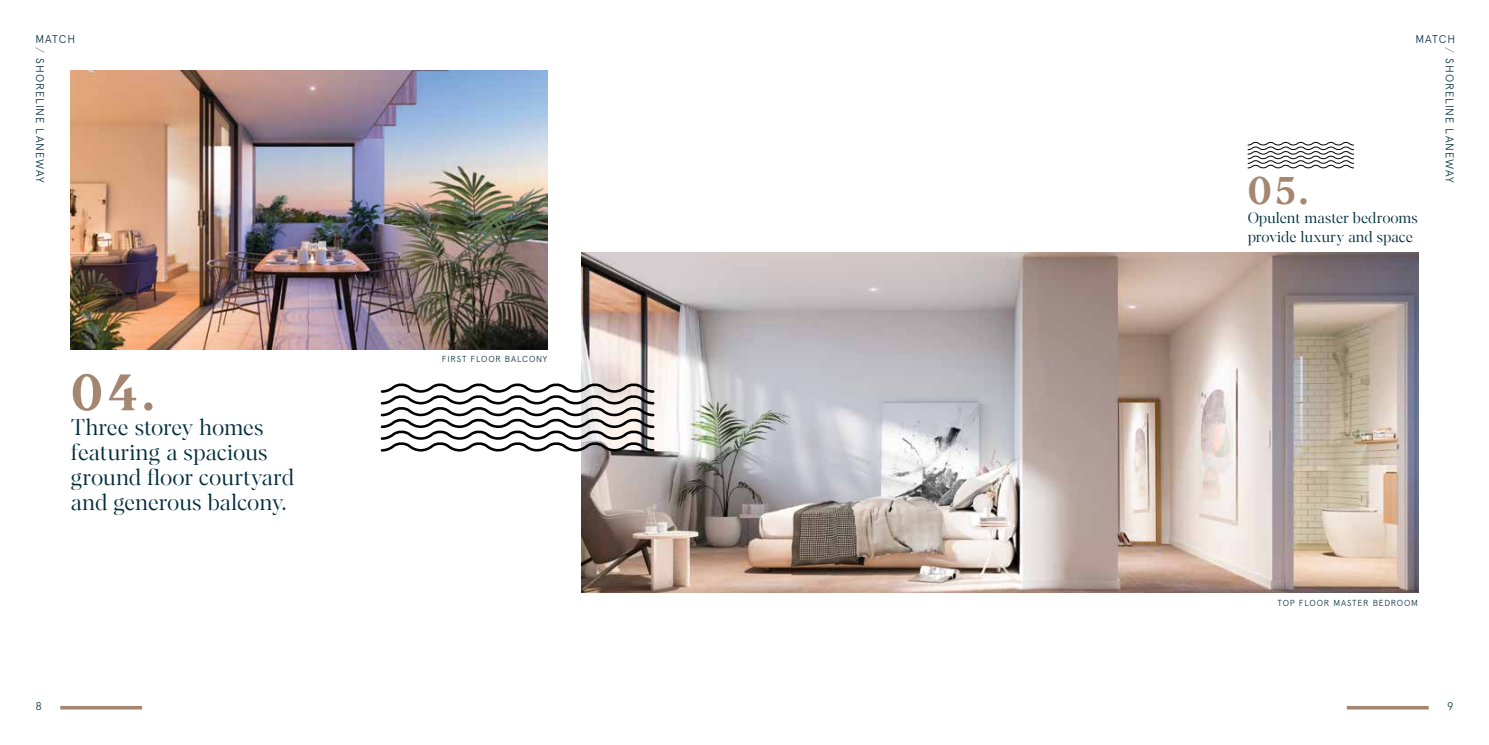
<style>
.page{position:relative;width:1489px;height:745px;background:#fff}
.page>*{position:absolute;margin:0;border:0;box-sizing:border-box;transform-origin:0 0}
.t1{font:50px "Koor Bold Thick";color:#a48671}
.t2{font:37.5px "Koor Bold Thick";color:#a48671}
.t3{font:300 22.5px/25px "Koor";letter-spacing:-.01em;color:#002d3d}
.t4{font:300 15px/18.8px "Koor";letter-spacing:-.005em;color:#002d3d}
.t5{font:300 11.25px "Apercu";letter-spacing:.075em;color:#002d3d}
.t6{font:300 8.75px "Apercu";letter-spacing:.075em;color:#002d3d}
.s1{color:#a48671}
</style>
<div class="page">
<svg style="left:60px;top:706px;width:82px;height:3px"></svg>
<svg style="left:1346px;top:706px;width:82px;height:3px"></svg>
<img style="left:71px;top:71px;width:476px;height:278px">
<img style="left:581px;top:253px;width:836px;height:339px">
<svg style="left:381px;top:382px;width:273px;height:70px"></svg>
<svg style="left:1247px;top:141px;width:106px;height:28px"></svg>
<p class="t5" style="left:35px;top:33px;width:41px">MATCH</p>
<p class="t5" style="left:47px;top:47px;width:137px;rotate:90deg"><span class="s1">/</span> SHORELINE LANEWAY</p>
<h1 class="t1" style="left:71px;top:355px;width:86px">04.</h1>
<p class="t3" style="left:71px;top:413px;width:225px">Three storey homes featuring a spacious ground floor courtyard and generous balcony.</p>
<p class="t6" style="left:442px;top:354px;width:107px">FIRST FLOOR BALCONY</p>
<p class="t5" style="left:1415px;top:33px;width:41px">MATCH</p>
<h2 class="t2" style="left:1247px;top:163px;width:63px">05.</h2>
<p class="t4" style="left:1247px;top:207px;width:172px">Opulent master bedrooms provide luxury and space</p>
<p class="t5" style="left:1456px;top:47px;width:137px;rotate:90deg"><span class="s1">/</span> SHORELINE LANEWAY</p>
<p class="t6" style="left:1277px;top:597px;width:142px">TOP FLOOR MASTER BEDROOM</p>
<p class="t5" style="left:35px;top:698px;width:8px">8</p>
<p class="t5" style="left:1446px;top:698px;width:8px">9</p>
</div>
